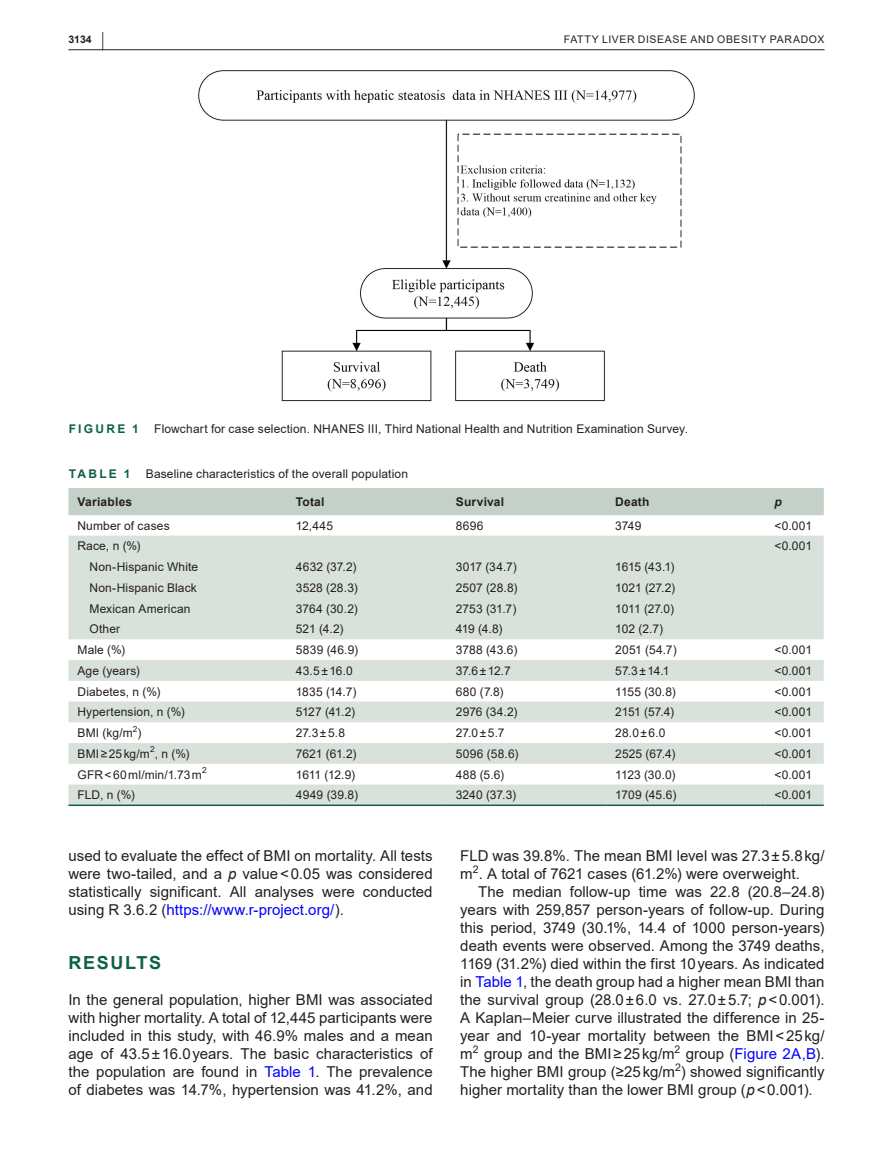
<style>
.page{position:relative;width:893px;height:1174px;background:#fff}
.page>*{position:absolute;margin:0;border:0;box-sizing:border-box;transform-origin:0 0}
.t1{font:700 18px "Arial";letter-spacing:.095em;color:#0d6341}
.t2{font:15px/18px "Arial";letter-spacing:.005em;color:#231f20;text-align:justify}
.t3{font:12px "Arial";letter-spacing:.01em;color:#231f20}
.t4{font:700 12px "Arial";letter-spacing:.015em;color:#231f20}
.t5{font:700 12px "Arial";letter-spacing:.19em;color:#0d6341}
.t6{font:italic 700 12px "Arial";color:#231f20}
.t7{font:10.5px "Arial";letter-spacing:.055em;color:#231f20}
.t8{font:700 10.5px "Arial";color:#231f20}
.t9{font:8.4px "Arial";color:#231f20}
.s1{font-size:19.5px}
.s2{font-style:italic}
.s3{color:#00f}
</style>
<div class="page">
<hr style="left:68px;top:49px;width:756px;height:1px;background:#231f20">
<img style="left:198px;top:70px;width:497px;height:332px">
<div style="left:68px;top:488px;width:756px;height:27px;background:#c4d1c8"></div>
<svg style="left:68px;top:535px;width:756px;height:269px;fill:#d9e1db"></svg>
<hr style="left:68px;top:804px;width:219px;height:2px;background:#0d6341">
<hr style="left:287px;top:804px;width:160px;height:2px;background:#0d6341">
<hr style="left:447px;top:804px;width:159px;height:2px;background:#0d6341">
<hr style="left:606px;top:804px;width:159px;height:2px;background:#0d6341">
<hr style="left:765px;top:804px;width:59px;height:2px;background:#0d6341">
<p class="t8" style="left:68px;top:32px;width:37px">3134 <span class="s1">|</span></p>
<p class="t7" style="left:564px;top:32px;width:262px">FATTY LIVER DISEASE AND OBESITY PARADOX</p>
<p class="t5" style="left:69px;top:420px;width:72px">FIGURE 1</p>
<p class="t3" style="left:154px;top:420px;width:535px">Flowchart for case selection. NHANES III, Third National Health and Nutrition Examination Survey.</p>
<p class="t5" style="left:69px;top:465px;width:63px">TABLE 1</p>
<p class="t3" style="left:146px;top:466px;width:264px">Baseline characteristics of the overall population</p>
<p class="t4" style="left:77px;top:493px;width:56px">Variables</p>
<p class="t4" style="left:296px;top:493px;width:30px">Total</p>
<p class="t4" style="left:456px;top:493px;width:50px">Survival</p>
<p class="t4" style="left:615px;top:493px;width:36px">Death</p>
<p class="t6" style="left:774px;top:494px;width:9px">p</p>
<p class="t3" style="left:77px;top:517px;width:94px">Number of cases</p>
<p class="t3" style="left:296px;top:517px;width:39px">12,445</p>
<p class="t3" style="left:456px;top:517px;width:29px">8696</p>
<p class="t3" style="left:615px;top:517px;width:28px">3749</p>
<p class="t3" style="left:774px;top:517px;width:39px">&lt;0.001</p>
<p class="t3" style="left:77px;top:538px;width:65px">Race, n (%)</p>
<p class="t3" style="left:774px;top:538px;width:39px">&lt;0.001</p>
<p class="t3" style="left:89px;top:558px;width:110px">Non-Hispanic White</p>
<p class="t3" style="left:296px;top:558px;width:62px">4632 (37.2)</p>
<p class="t3" style="left:456px;top:558px;width:63px">3017 (34.7)</p>
<p class="t3" style="left:615px;top:558px;width:61px">1615 (43.1)</p>
<p class="t3" style="left:89px;top:579px;width:109px">Non-Hispanic Black</p>
<p class="t3" style="left:296px;top:579px;width:63px">3528 (28.3)</p>
<p class="t3" style="left:456px;top:579px;width:63px">2507 (28.8)</p>
<p class="t3" style="left:615px;top:579px;width:62px">1021 (27.2)</p>
<p class="t3" style="left:89px;top:600px;width:103px">Mexican American</p>
<p class="t3" style="left:296px;top:600px;width:63px">3764 (30.2)</p>
<p class="t3" style="left:456px;top:600px;width:62px">2753 (31.7)</p>
<p class="t3" style="left:615px;top:600px;width:60px">1011 (27.0)</p>
<p class="t3" style="left:89px;top:621px;width:32px">Other</p>
<p class="t3" style="left:296px;top:621px;width:49px">521 (4.2)</p>
<p class="t3" style="left:456px;top:621px;width:48px">419 (4.8)</p>
<p class="t3" style="left:615px;top:621px;width:49px">102 (2.7)</p>
<p class="t3" style="left:77px;top:641px;width:49px">Male (%)</p>
<p class="t3" style="left:296px;top:641px;width:64px">5839 (46.9)</p>
<p class="t3" style="left:456px;top:641px;width:63px">3788 (43.6)</p>
<p class="t3" style="left:615px;top:641px;width:63px">2051 (54.7)</p>
<p class="t3" style="left:774px;top:641px;width:39px">&lt;0.001</p>
<p class="t3" style="left:77px;top:662px;width:64px">Age (years)</p>
<p class="t3" style="left:296px;top:662px;width:58px">43.5±16.0</p>
<p class="t3" style="left:456px;top:662px;width:56px">37.6±12.7</p>
<p class="t3" style="left:615px;top:662px;width:56px">57.3±14.1</p>
<p class="t3" style="left:774px;top:662px;width:39px">&lt;0.001</p>
<p class="t3" style="left:77px;top:683px;width:84px">Diabetes, n (%)</p>
<p class="t3" style="left:296px;top:683px;width:62px">1835 (14.7)</p>
<p class="t3" style="left:456px;top:683px;width:49px">680 (7.8)</p>
<p class="t3" style="left:615px;top:683px;width:62px">1155 (30.8)</p>
<p class="t3" style="left:774px;top:683px;width:39px">&lt;0.001</p>
<p class="t3" style="left:77px;top:704px;width:109px">Hypertension, n (%)</p>
<p class="t3" style="left:296px;top:704px;width:61px">5127 (41.2)</p>
<p class="t3" style="left:456px;top:704px;width:63px">2976 (34.2)</p>
<p class="t3" style="left:615px;top:704px;width:60px">2151 (57.4)</p>
<p class="t3" style="left:774px;top:704px;width:39px">&lt;0.001</p>
<p class="t3" style="left:77px;top:724px;width:66px">BMI (kg/m )</p>
<p class="t9" style="left:133px;top:723px;width:6px">2</p>
<p class="t3" style="left:296px;top:724px;width:51px">27.3±5.8</p>
<p class="t3" style="left:456px;top:724px;width:50px">27.0±5.7</p>
<p class="t3" style="left:615px;top:724px;width:52px">28.0±6.0</p>
<p class="t3" style="left:774px;top:724px;width:39px">&lt;0.001</p>
<p class="t3" style="left:77px;top:745px;width:113px">BMI≥25kg/m<sup>2</sup>, n (%)</p>
<p class="t3" style="left:296px;top:745px;width:62px">7621 (61.2)</p>
<p class="t3" style="left:456px;top:745px;width:64px">5096 (58.6)</p>
<p class="t3" style="left:615px;top:745px;width:62px">2525 (67.4)</p>
<p class="t3" style="left:774px;top:745px;width:39px">&lt;0.001</p>
<p class="t3" style="left:77px;top:766px;width:131px">GFR&lt;60ml/min/1.73m<sup>2</sup></p>
<p class="t3" style="left:296px;top:766px;width:61px">1611 (12.9)</p>
<p class="t3" style="left:456px;top:766px;width:50px">488 (5.6)</p>
<p class="t3" style="left:615px;top:766px;width:62px">1123 (30.0)</p>
<p class="t3" style="left:774px;top:766px;width:39px">&lt;0.001</p>
<p class="t3" style="left:77px;top:787px;width:59px">FLD, n (%)</p>
<p class="t3" style="left:296px;top:787px;width:64px">4949 (39.8)</p>
<p class="t3" style="left:456px;top:787px;width:62px">3240 (37.3)</p>
<p class="t3" style="left:615px;top:787px;width:63px">1709 (45.6)</p>
<p class="t3" style="left:774px;top:787px;width:39px">&lt;0.001</p>
<p class="t2" style="left:68px;top:847px;width:366px">used to evaluate the effect of BMI on mortality. All tests were two-tailed, and a <span class="s2">p</span> value&lt;0.05 was considered statistically significant. All analyses were conducted using R 3.6.2 (<span class="s3">https://www.r-project.org/</span>).</p>
<p class="t1" style="left:68px;top:950px;width:94px">RESULTS</p>
<p class="t2" style="left:68px;top:991px;width:366px">In the general population, higher BMI was associated with higher mortality. A total of 12,445 participants were included in this study, with 46.9% males and a mean age of 43.5±16.0years. The basic characteristics of the population are found in <span class="s3">Table 1</span>. The prevalence of diabetes was 14.7%, hypertension was 41.2%, and</p>
<p class="t2" style="left:460px;top:847px;width:366px">FLD was 39.8%. The mean BMI level was 27.3±5.8kg/ m<sup>2</sup>. A total of 7621 cases (61.2%) were overweight.</p>
<p class="t2" style="left:460px;top:883px;width:366px;text-indent:18px">The median follow-up time was 22.8 (20.8–24.8) years with 259,857 person-years of follow-up. During this period, 3749 (30.1%, 14.4 of 1000 person-years) death events were observed. Among the 3749 deaths, 1169 (31.2%) died within the first 10years. As indicated in <span class="s3">Table 1</span>, the death group had a higher mean BMI than the survival group (28.0±6.0 vs. 27.0±5.7; <span class="s2">p</span>&lt;0.001).<br>A Kaplan–Meier curve illustrated the difference in 25- year and 10-year mortality between the BMI&lt;25kg/ m<sup>2</sup> group and the BMI≥25kg/m</p>
<p class="t7" style="left:674px;top:1041px;width:7px">2</p>
<p class="t2" style="left:460px;top:1045px;width:366px;text-align:right">group (<span class="s3">Figure 2A,B</span>).<br>The higher BMI group (≥25kg/m ) showed significantly</p>
<p class="t7" style="left:675px;top:1059px;width:7px">2</p>
<p class="t2" style="left:460px;top:1081px;width:354px">higher mortality than the lower BMI group (<span class="s2">p</span>&lt;0.001).</p>
</div>
